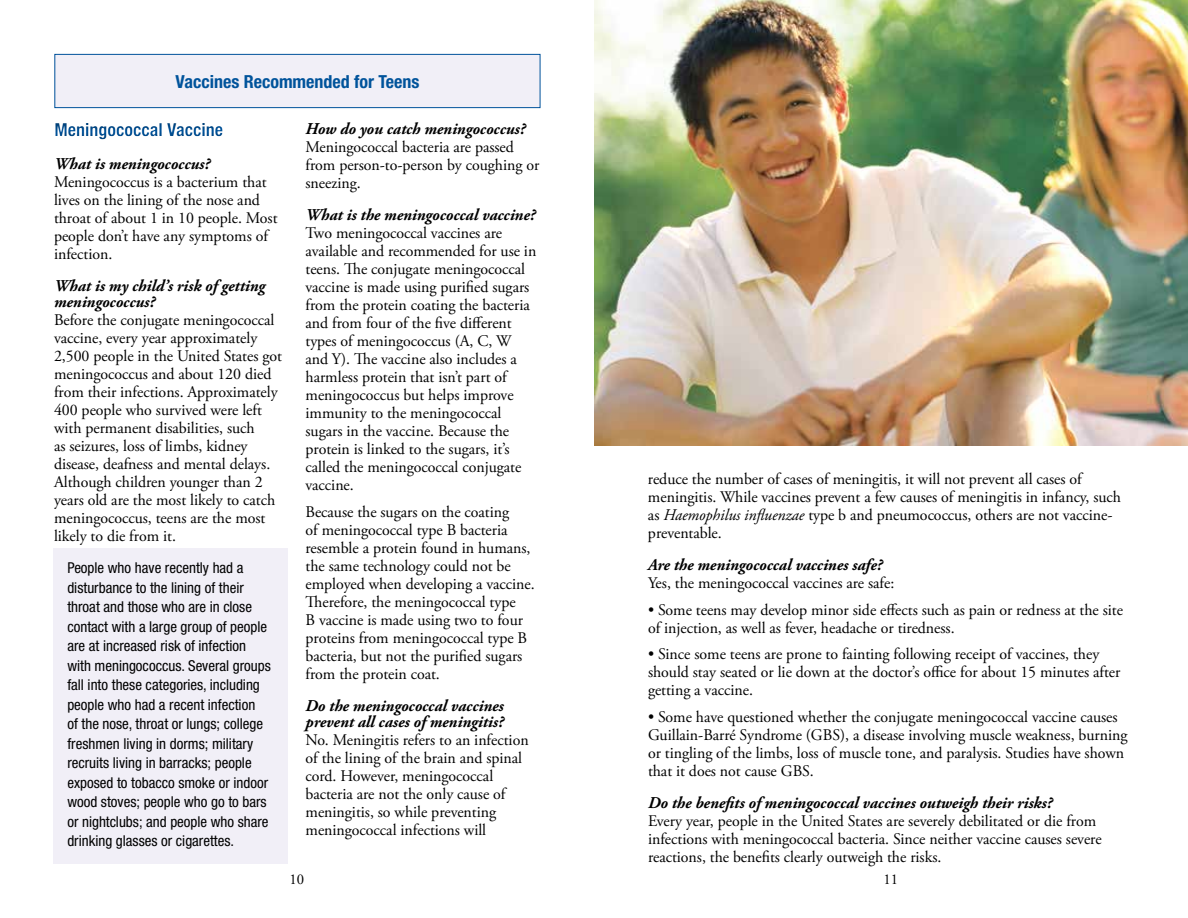
<style>
.page{position:relative;width:1188px;height:918px;background:#fff}
.page>*{position:absolute;margin:0;border:0;box-sizing:border-box;transform-origin:0 0}
.t1{font:700 condensed 18px "Helvetica Neue";color:#00539b}
.t2{font:italic 700 16.5px/16.5px "Adobe Garamond Pro";color:#000}
.t3{font:16.2px/18px "Adobe Garamond Pro";color:#000}
.t4{font:condensed 15px/19.5px "Helvetica Neue";color:#000}
.t5{font:15px "Adobe Garamond Pro";color:#000}
.s1{font-style:italic}
</style>
<div class="page">
<div style="left:54px;top:548px;width:234px;height:316px;background:#f1eff7"></div>
<img style="left:594px;top:0;width:594px;height:446px">
<div style="left:55px;top:54px;width:485px;height:54px;background:#f1eff7"></div>
<div style="left:54px;top:54px;width:486px;height:54px;border:1px solid #00539b"></div>
<div style="left:43px;top:117px;width:194px;height:41px;background:#000;opacity:.5"></div>
<p class="t1" style="left:175px;top:71px;width:246px">Vaccines Recommended for Teens</p>
<p class="t1" style="left:54px;top:119px;width:170px">Meningococcal Vaccine</p>
<p class="t2" style="left:306px;top:121px;width:221px">How do you catch meningococcus?</p>
<p class="t3" style="left:306px;top:139px;width:235px">Meningococcal bacteria are passed from person-to-person by coughing or sneezing.</p>
<p class="t2" style="left:306px;top:207px;width:231px">What is the meningococcal vaccine?</p>
<p class="t3" style="left:306px;top:225px;width:232px">Two meningococcal vaccines are available and recommended for use in teens. The conjugate meningococcal vaccine is made using purified sugars from the protein coating the bacteria and from four of the five different types of meningococcus (A, C, W and Y). The vaccine also includes a harmless protein that isn’t part of meningococcus but helps improve immunity to the meningococcal sugars in the vaccine. Because the protein is linked to the sugars, it’s called the meningococcal conjugate vaccine.</p>
<p class="t3" style="left:306px;top:503px;width:231px">Because the sugars on the coating<br>of meningococcal type B bacteria resemble a protein found in humans, the same technology could not be employed when developing a vaccine.<br>Therefore, the meningococcal type<br>B vaccine is made using two to four proteins from meningococcal type B bacteria, but not the purified sugars from the protein coat.</p>
<p class="t2" style="left:306px;top:698px;width:200px">Do the meningococcal vaccines prevent all cases of meningitis?</p>
<p class="t3" style="left:306px;top:732px;width:225px">No. Meningitis refers to an infection of the lining of the brain and spinal cord. However, meningococcal bacteria are not the only cause of meningitis, so while preventing meningococcal infections will</p>
<p class="t2" style="left:54px;top:156px;width:158px">What is meningococcus?</p>
<p class="t3" style="left:54px;top:173px;width:225px">Meningococcus is a bacterium that lives on the lining of the nose and throat of about 1 in 10 people. Most people don’t have any symptoms of infection.</p>
<p class="t2" style="left:54px;top:278px;width:213px">What is my child’s risk of getting meningococcus?</p>
<p class="t3" style="left:54px;top:312px;width:230px">Before the conjugate meningococcal vaccine, every year approximately 2,500 people in the United States got meningococcus and about 120 died from their infections. Approximately 400 people who survived were left with permanent disabilities, such<br>as seizures, loss of limbs, kidney disease, deafness and mental delays.<br>Although children younger than 2 years old are the most likely to catch meningococcus, teens are the most likely to die from it.</p>
<p class="t4" style="left:67px;top:558px;width:205px">People who have recently had a disturbance to the lining of their throat and those who are in close contact with a large group of people are at increased risk of infection with meningococcus. Several groups fall into these categories, including people who had a recent infection<br>of the nose, throat or lungs; college freshmen living in dorms; military recruits living in barracks; people exposed to tobacco smoke or indoor wood stoves; people who go to bars or nightclubs; and people who share drinking glasses or cigarettes.</p>
<p class="t3" style="left:648px;top:471px;width:475px">reduce the number of cases of meningitis, it will not prevent all cases of meningitis. While vaccines prevent a few causes of meningitis in infancy, such as <span class="s1">Haemophilus influenzae</span> type b and pneumococcus, others are not vaccine&shy;preventable.</p>
<p class="t2" style="left:648px;top:557px;width:236px">Are the meningococcal vaccines safe?</p>
<p class="t3" style="left:648px;top:575px;width:248px">Yes, the meningococcal vaccines are safe:</p>
<p class="t3" style="left:648px;top:601px;width:476px">• Some teens may develop minor side effects such as pain or redness at the site of injection, as well as fever, headache or tiredness.</p>
<p class="t3" style="left:648px;top:646px;width:474px">• Since some teens are prone to fainting following receipt of vaccines, they should stay seated or lie down at the doctor’s office for about 15 minutes after getting a vaccine.</p>
<p class="t3" style="left:648px;top:708px;width:481px">• Some have questioned whether the conjugate meningococcal vaccine causes Guillain-Barré Syndrome (GBS), a disease involving muscle weakness, burning or tingling of the limbs, loss of muscle tone, and paralysis. Studies have shown that it does not cause GBS.</p>
<p class="t2" style="left:648px;top:795px;width:406px">Do the benefits of meningococcal vaccines outweigh their risks?</p>
<p class="t3" style="left:648px;top:812px;width:455px">Every year, people in the United States are severely debilitated or die from infections with meningococcal bacteria. Since neither vaccine causes severe reactions, the benefits clearly outweigh the risks.</p>
<p class="t5" style="left:290px;top:870px;width:16px">10</p>
<p class="t5" style="left:884px;top:870px;width:16px">11</p>
</div>
